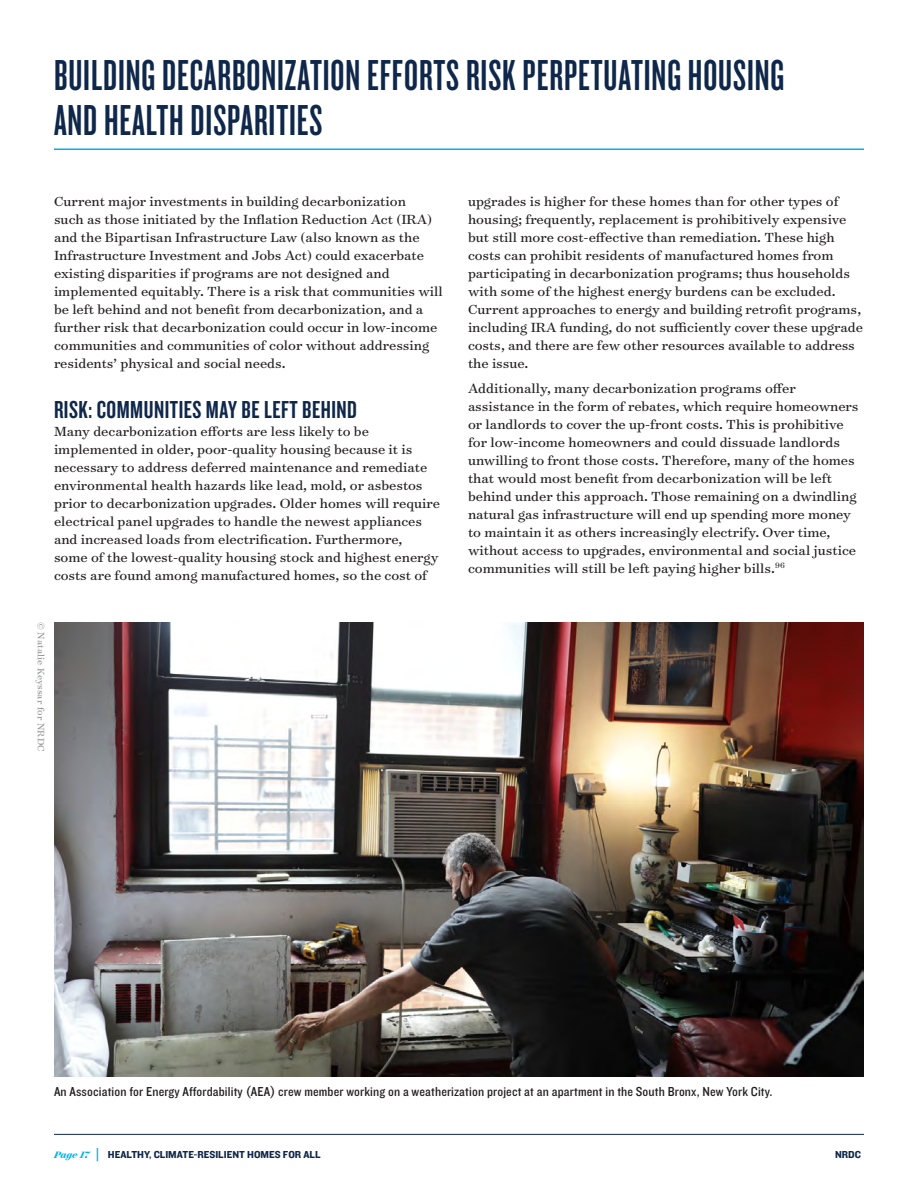
<style>
.page{position:relative;width:918px;height:1188px;background:#fff}
.page>*{position:absolute;margin:0;border:0;box-sizing:border-box;transform-origin:0 0}
.Chapter_head{font:45px/45px "Knockout 47 Bantamweight";letter-spacing:.02em;color:#0e274a}
.subhead_KNOCKOUT_COLOR{font:25.5px "Knockout 48 Featherweight";letter-spacing:.02em;color:#0e274a}
.TEXT_surveyor_SPACE_AFTER{font:15px/18px "Surveyor Text";color:#231f20}
.KO_caption{font:13.5px "Knockout 30 Junior Welterwt";letter-spacing:.01em;color:#231f20}
.t1{font:10.5px "Knockout 51 Middleweight";color:#0e274a}
.Footnotes{font:10.5px "Surveyor Text";letter-spacing:.01em;color:#939598}
.s1{font-family:"Surveyor Display";font-weight:700;font-style:italic;color:#00b2eb}
.s2{font-size:16.5px;color:#00b2eb}
</style>
<div class="page">
<hr style="left:54px;top:1134px;width:810px;height:1px;background:#0e274a">
<img style="left:54px;top:622px;width:810px;height:455px">
<hr style="left:54px;top:148px;width:810px;height:2px;background:#00b3e4">
<p class="Chapter_head" style="left:54px;top:51px;width:732px">BUILDING DECARBONIZATION EFFORTS RISK PERPETUATING HOUSING<br>AND HEALTH DISPARITIES</p>
<p class="TEXT_surveyor_SPACE_AFTER" style="left:54px;top:192px;width:390px">Current major investments in building decarbonization<br>such as those initiated by the Inflation Reduction Act (IRA) and the Bipartisan Infrastructure Law (also known as the Infrastructure Investment and Jobs Act) could exacerbate existing disparities if programs are not designed and implemented equitably. There is a risk that communities will be left behind and not benefit from decarbonization, and a further risk that decarbonization could occur in low-income communities and communities of color without addressing residents’ physical and social needs.</p>
<p class="subhead_KNOCKOUT_COLOR" style="left:54px;top:394px;width:305px">RISK: COMMUNITIES MAY BE LEFT BEHIND</p>
<p class="TEXT_surveyor_SPACE_AFTER" style="left:54px;top:422px;width:388px">Many decarbonization efforts are less likely to be implemented in older, poor-quality housing because it is necessary to address deferred maintenance and remediate environmental health hazards like lead, mold, or asbestos prior to decarbonization upgrades. Older homes will require electrical panel upgrades to handle the newest appliances and increased loads from electrification. Furthermore,<br>some of the lowest-quality housing stock and highest energy costs are found among manufactured homes, so the cost of</p>
<p class="Footnotes" style="left:48px;top:622px;width:131px;rotate:90deg">© Natalie Keyssar for NRDC</p>
<p class="TEXT_surveyor_SPACE_AFTER" style="left:468px;top:192px;width:397px">upgrades is higher for these homes than for other types of housing; frequently, replacement is prohibitively expensive but still more cost-effective than remediation. These high costs can prohibit residents of manufactured homes from participating in decarbonization programs; thus households with some of the highest energy burdens can be excluded.<br>Current approaches to energy and building retrofit programs, including IRA funding, do not sufficiently cover these upgrade costs, and there are few other resources available to address the issue.</p>
<p class="TEXT_surveyor_SPACE_AFTER" style="left:468px;top:379px;width:392px">Additionally, many decarbonization programs offer assistance in the form of rebates, which require homeowners or landlords to cover the up-front costs. This is prohibitive for low-income homeowners and could dissuade landlords unwilling to front those costs. Therefore, many of the homes that would most benefit from decarbonization will be left behind under this approach. Those remaining on a dwindling natural gas infrastructure will end up spending more money to maintain it as others increasingly electrify. Over time, without access to upgrades, environmental and social justice communities will still be left paying higher bills.<sup>96</sup></p>
<p class="KO_caption" style="left:54px;top:1083px;width:720px">An Association for Energy Affordability (AEA) crew member working on a weatherization project at an apartment in the South Bronx, New York City.</p>
<p class="t1" style="left:54px;top:1147px;width:268px"><span class="s1">Page 17</span> <span class="s2">|</span> HEALTHY, CLIMATE-RESILIENT HOMES FOR ALL</p>
<p class="t1" style="left:835px;top:1147px;width:27px">NRDC</p>
</div>
